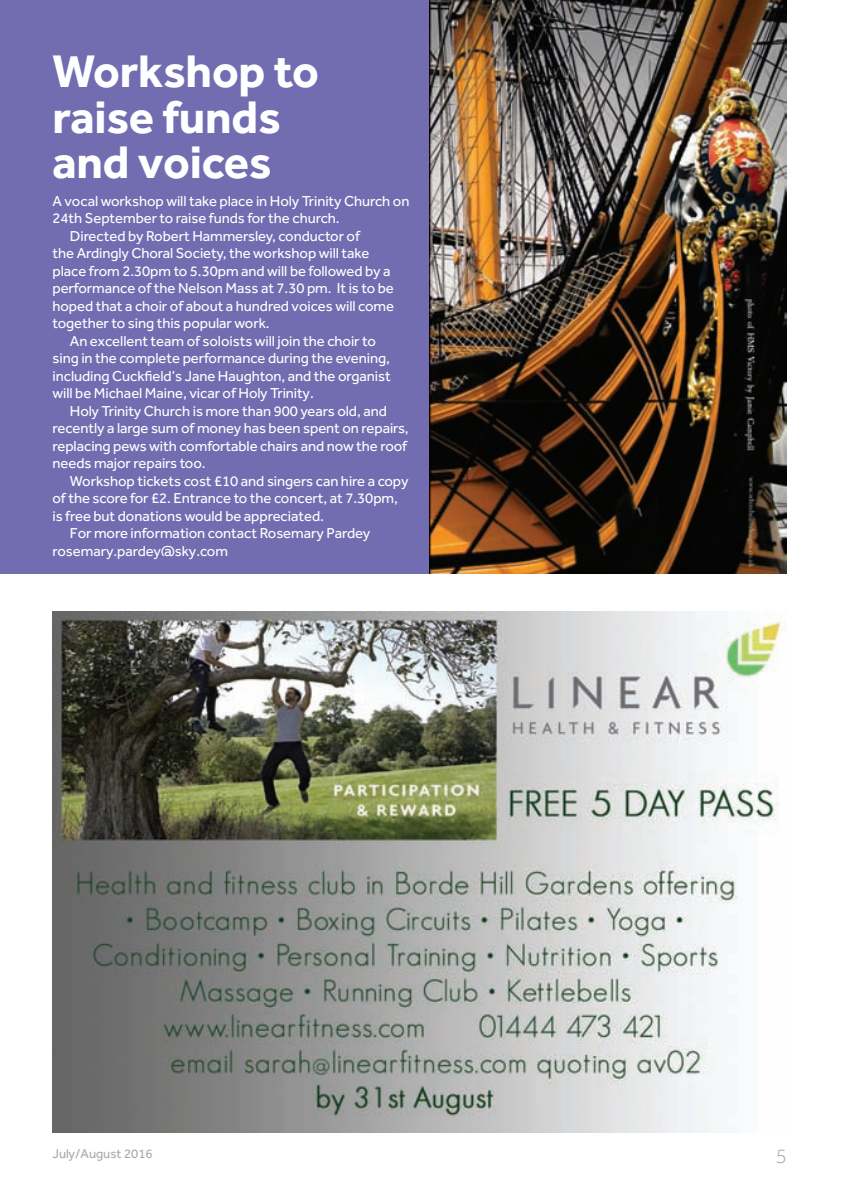
<style>
.page{position:relative;width:842px;height:1198px;background:#fff}
.page>*{position:absolute;margin:0;border:0;box-sizing:border-box;transform-origin:0 0}
.t1{font:700 47.25px/45.5px "Effra";letter-spacing:-.005em;color:#fff}
.t2{font:300 21px "Effra";color:#a8a9ad}
.t3{font:14.88px "Effra";letter-spacing:-.005em;color:#fff}
.t4{font:13.12px "Effra";color:#a8a9ad}
</style>
<div class="page">
<div style="left:0;top:0;width:787px;height:573px;background:#726cb1"></div>
<img style="left:430px;top:0;width:357px;height:573px">
<img style="left:53px;top:611px;width:729px;height:521px">
<h1 class="t1" style="left:52px;top:47px;width:268px">Workshop to raise funds and voices</h1>
<p class="t3" style="left:52px;top:192px;width:358px">A vocal workshop will take place in Holy Trinity Church on</p>
<p class="t3" style="left:52px;top:209px;width:289px">24th September to raise funds for the church.</p>
<p class="t3" style="left:70px;top:227px;width:292px">Directed by Robert Hammersley, conductor of</p>
<p class="t3" style="left:52px;top:244px;width:318px">the Ardingly Choral Society, the workshop will take</p>
<p class="t3" style="left:52px;top:262px;width:340px">place from 2.30pm to 5.30pm and will be followed by a</p>
<p class="t3" style="left:52px;top:279px;width:343px">performance of the Nelson Mass at 7.30 pm. It is to be</p>
<p class="t3" style="left:52px;top:297px;width:343px">hoped that a choir of about a hundred voices will come</p>
<p class="t3" style="left:52px;top:314px;width:219px">together to sing this popular work.</p>
<p class="t3" style="left:70px;top:332px;width:307px">An excellent team of soloists will join the choir to</p>
<p class="t3" style="left:52px;top:349px;width:339px">sing in the complete performance during the evening,</p>
<p class="t3" style="left:52px;top:367px;width:340px">including Cuckfield’s Jane Haughton, and the organist</p>
<p class="t3" style="left:52px;top:384px;width:263px">will be Michael Maine, vicar of Holy Trinity.</p>
<p class="t3" style="left:70px;top:402px;width:318px">Holy Trinity Church is more than 900 years old, and</p>
<p class="t3" style="left:52px;top:419px;width:357px">recently a large sum of money has been spent on repairs,</p>
<p class="t3" style="left:52px;top:437px;width:356px">replacing pews with comfortable chairs and now the roof</p>
<p class="t3" style="left:52px;top:454px;width:155px">needs major repairs too.</p>
<p class="t3" style="left:70px;top:472px;width:340px">Workshop tickets cost £10 and singers can hire a copy</p>
<p class="t3" style="left:52px;top:489px;width:347px">of the score for £2. Entrance to the concert, at 7.30pm,</p>
<p class="t3" style="left:52px;top:507px;width:273px">is free but donations would be appreciated.</p>
<p class="t3" style="left:70px;top:524px;width:302px">For more information contact Rosemary Pardey</p>
<p class="t3" style="left:52px;top:542px;width:177px">rosemary.pardey@sky.com</p>
<p class="t4" style="left:52px;top:1145px;width:102px">July/August 2016</p>
<h2 class="t2" style="left:775px;top:1144px;width:13px">5</h2>
</div>
